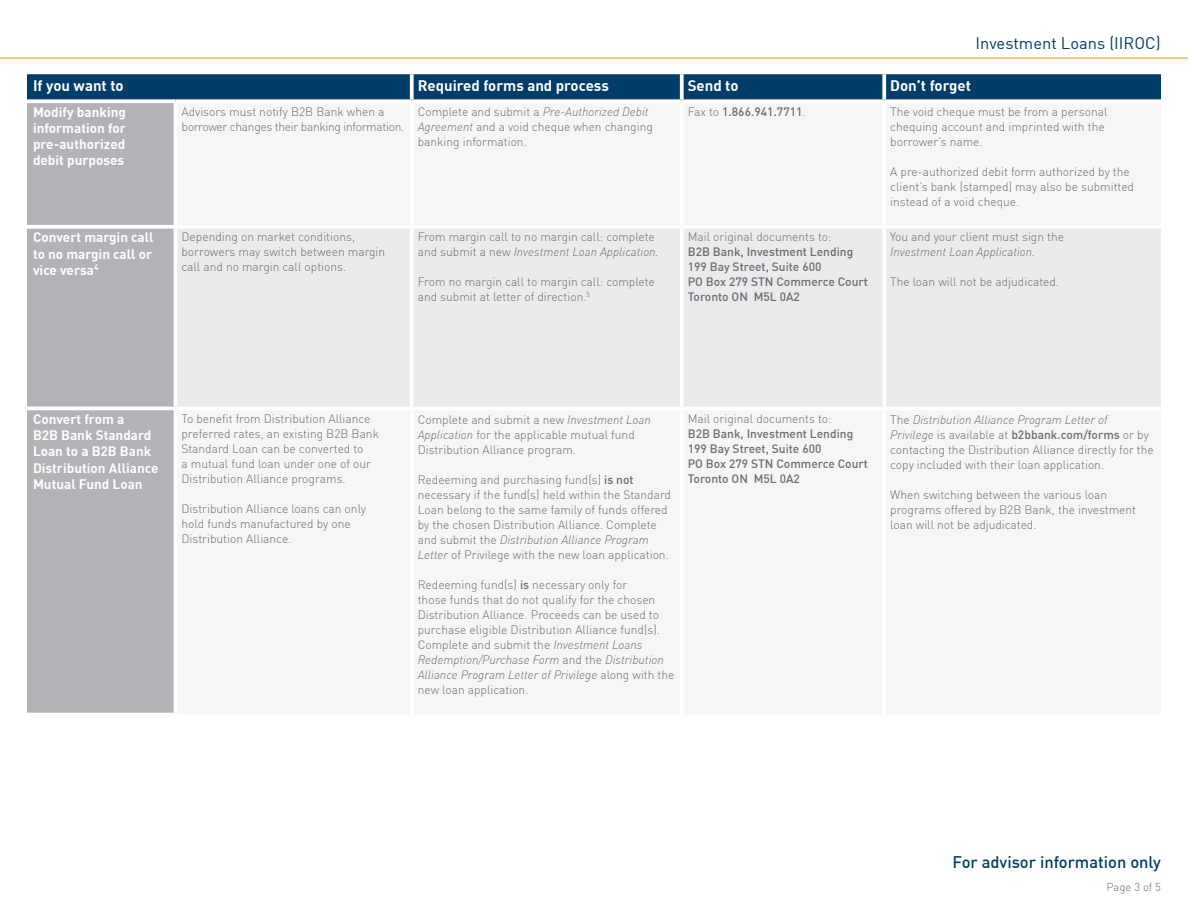
<style>
.page{position:relative;width:1188px;height:918px;background:#fff}
.page>*{position:absolute;margin:0;border:0;box-sizing:border-box;transform-origin:0 0}
.HEADING_-_For_adviso{font:500 16.5px "DIN";color:#003e69}
.t1{font:16.5px "DIN";color:#003e69}
.t2{font:700 15px "DIN";color:#fff}
.t3{font:700 13.5px/16.2px "DIN";color:#fff;text-align:justify}
.COPY_-_Table__8pt{font:300 12px/15px "DIN";color:#6c6d70}
.COPY_-_Table__8pt-2{font:500 12px/15px "DIN";color:#6c6d70}
.COPY_-_Table__8pt-3{font:300 12px/15px "DIN";letter-spacing:-.025em;color:#6c6d70}
.COPY_-_Mice_Type{font:300 11.25px "DIN";color:#6c6d70}
.s1{font-style:italic}
.s2{font-weight:300}
.s3{font-weight:500}
</style>
<div class="page">
<hr style="left:0;top:57px;width:1188px;height:2px;background:#fdbb2e">
<div style="left:27px;top:74px;width:1134px;height:25px;background:#003e69"></div>
<div style="left:27px;top:103px;width:147px;height:610px;background:#b2b3b7"></div>
<div style="left:177px;top:229px;width:984px;height:178px;background:#ebebed"></div>
<svg style="left:410px;top:74px;width:4px;height:25px"></svg>
<svg style="left:680px;top:74px;width:4px;height:25px"></svg>
<svg style="left:882px;top:74px;width:4px;height:25px"></svg>
<svg style="left:27px;top:99px;width:149px;height:3px"></svg>
<svg style="left:176px;top:99px;width:236px;height:2px"></svg>
<svg style="left:412px;top:99px;width:270px;height:2px"></svg>
<svg style="left:682px;top:99px;width:202px;height:1px"></svg>
<svg style="left:884px;top:99px;width:277px;height:2px"></svg>
<svg style="left:27px;top:225px;width:148px;height:4px"></svg>
<hr style="left:410px;top:229px;width:4px;height:178px;background:#fff">
<hr style="left:680px;top:229px;width:4px;height:178px;background:#fff">
<hr style="left:882px;top:229px;width:4px;height:178px;background:#fff">
<hr style="left:27px;top:407px;width:149px;height:3px;background:#fff">
<p class="t1" style="left:975px;top:33px;width:187px">Investment Loans (IIROC)</p>
<p class="t2" style="left:33px;top:76px;width:92px">If you want to</p>
<p class="t2" style="left:418px;top:76px;width:193px">Required forms and process</p>
<p class="t2" style="left:688px;top:76px;width:52px">Send to</p>
<p class="t2" style="left:890px;top:76px;width:82px">Don’t forget</p>
<p class="t3" style="left:33px;top:103px;width:94px">Modify banking information for pre-authorized debit purposes</p>
<p class="COPY_-_Table__8pt-3" style="left:182px;top:104px;width:224px">Advisors must notify B2B Bank when a borrower changes their banking information.</p>
<p class="COPY_-_Table__8pt" style="left:418px;top:104px;width:237px">Complete and submit a <span class="s1">Pre-Authorized Debit<br>Agreement</span> and a void cheque when changing banking information.</p>
<p class="COPY_-_Table__8pt-2" style="left:688px;top:104px;width:119px"><span class="s2">Fax to</span> 1.866.941.7711<span class="s2">.</span></p>
<p class="COPY_-_Table__8pt" style="left:890px;top:104px;width:219px">The void cheque must be from a personal chequing account and imprinted with the borrower’s name.</p>
<p class="COPY_-_Table__8pt" style="left:890px;top:164px;width:245px">A pre-authorized debit form authorized by the client’s bank (stamped) may also be submitted instead of a void cheque.</p>
<p class="t3" style="left:33px;top:229px;width:122px">Convert margin call to no margin call or vice versa<sup>4</sup></p>
<p class="COPY_-_Table__8pt" style="left:182px;top:229px;width:205px">Depending on market conditions, borrowers may switch between margin call and no margin call options.</p>
<p class="COPY_-_Table__8pt" style="left:418px;top:229px;width:242px">From margin call to no margin call: complete and submit a new <span class="s1">Investment Loan Application.</span></p>
<p class="COPY_-_Table__8pt" style="left:418px;top:274px;width:239px">From no margin call to margin call: complete and submit at letter of direction.<sup>5</sup></p>
<p class="COPY_-_Table__8pt-2" style="left:688px;top:229px;width:167px"><span class="s2">Mail original documents to:<br></span>B2B Bank, Investment Lending</p>
<p class="COPY_-_Table__8pt-2" style="left:688px;top:259px;width:135px">199 Bay Street, Suite 600</p>
<p class="COPY_-_Table__8pt-2" style="left:688px;top:274px;width:182px">PO Box 279 STN Commerce Court</p>
<p class="COPY_-_Table__8pt-2" style="left:688px;top:289px;width:114px">Toronto ON M5L 0A2</p>
<p class="COPY_-_Table__8pt" style="left:890px;top:229px;width:175px">You and your client must sign the<br><span class="s1">Investment Loan Application.</span></p>
<p class="COPY_-_Table__8pt" style="left:890px;top:274px;width:170px">The loan will not be adjudicated.</p>
<p class="t3" style="left:33px;top:410px;width:127px;text-align:left">Convert from a<br>B2B Bank Standard<br>Loan to a B2B Bank<br>Distribution Alliance<br>Mutual Fund Loan</p>
<p class="COPY_-_Table__8pt" style="left:182px;top:411px;width:199px">To benefit from Distribution Alliance preferred rates, an existing B2B Bank Standard Loan can be converted to<br>a mutual fund loan under one of our Distribution Alliance programs.</p>
<p class="COPY_-_Table__8pt" style="left:182px;top:501px;width:186px">Distribution Alliance loans can only hold funds manufactured by one<br>Distribution Alliance.</p>
<p class="COPY_-_Table__8pt" style="left:418px;top:412px;width:235px">Complete and submit a new <span class="s1">Investment Loan<br>Application</span> for the applicable mutual fund<br>Distribution Alliance program.</p>
<p class="COPY_-_Table__8pt" style="left:418px;top:472px;width:255px">Redeeming and purchasing fund(s) <span class="s3">is not </span>necessary if the fund(s) held within the Standard Loan belong to the same family of funds offered by the chosen Distribution Alliance. Complete and submit the <span class="s1">Distribution Alliance Program Letter</span> of Privilege with the new loan application.</p>
<p class="COPY_-_Table__8pt" style="left:418px;top:577px;width:258px">Redeeming fund(s) <span class="s3">is</span> necessary only for<br>those funds that do not qualify for the chosen Distribution Alliance. Proceeds can be used to purchase eligible Distribution Alliance fund(s).<br>Complete and submit the <span class="s1">Investment Loans Redemption/Purchase Form</span> and the <span class="s1">Distribution Alliance Program Letter of Privilege</span> along with the new loan application.</p>
<p class="COPY_-_Table__8pt-2" style="left:688px;top:411px;width:167px"><span class="s2">Mail original documents to:<br></span>B2B Bank, Investment Lending</p>
<p class="COPY_-_Table__8pt-2" style="left:688px;top:441px;width:135px">199 Bay Street, Suite 600</p>
<p class="COPY_-_Table__8pt-2" style="left:688px;top:456px;width:182px">PO Box 279 STN Commerce Court</p>
<p class="COPY_-_Table__8pt-2" style="left:688px;top:471px;width:114px">Toronto ON M5L 0A2</p>
<p class="COPY_-_Table__8pt" style="left:890px;top:412px;width:265px">The <span class="s1">Distribution Alliance Program Letter of Privilege</span> is available at <span class="s3">b2bbank.com/forms</span> or by contacting the Distribution Alliance directly for the copy included with their loan application.</p>
<p class="COPY_-_Table__8pt" style="left:890px;top:487px;width:247px">When switching between the various loan programs offered by B2B Bank, the investment loan will not be adjudicated.</p>
<p class="HEADING_-_For_adviso" style="left:953px;top:851px;width:210px">For advisor information only</p>
<p class="COPY_-_Mice_Type" style="left:1107px;top:880px;width:56px">Page 3 of 5</p>
</div>
